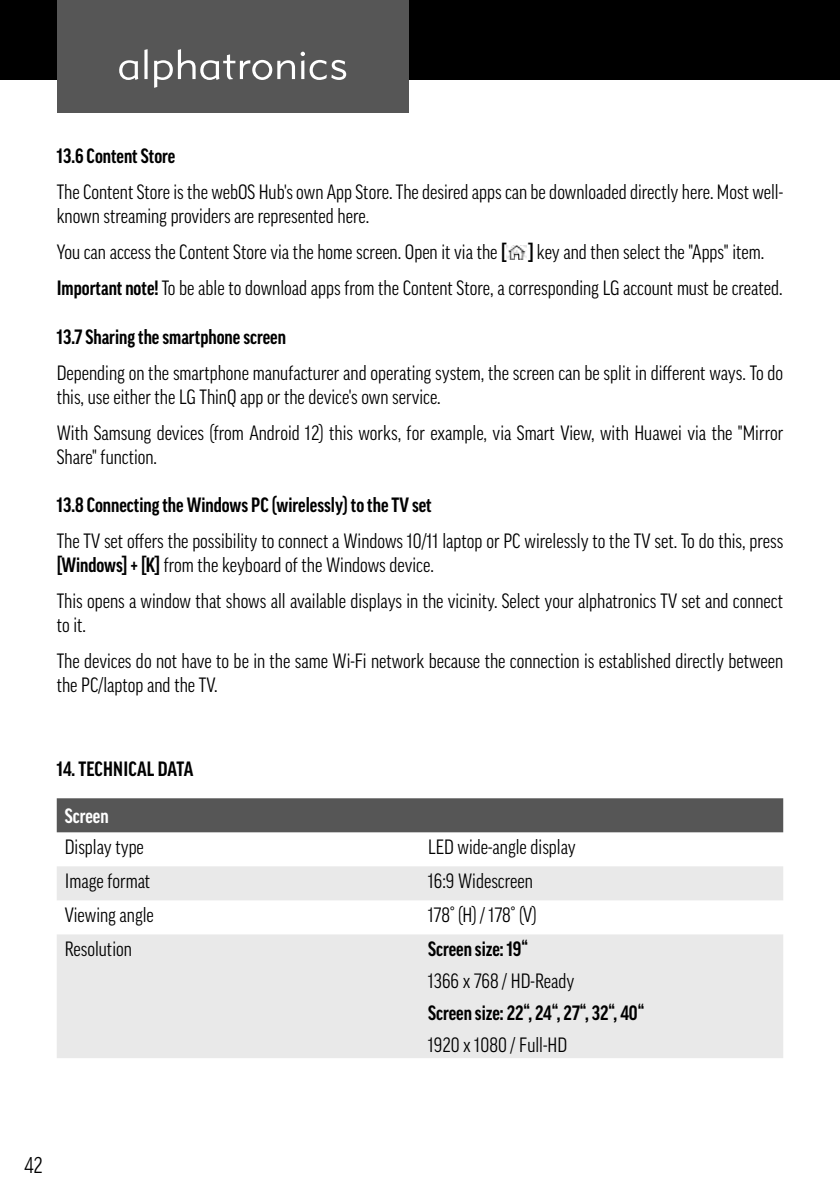
<style>
.page{position:relative;width:840px;height:1191px;background:#fff}
.page>*{position:absolute;margin:0;border:0;box-sizing:border-box;transform-origin:0 0}
.t1{font:condensed 22px "Good Pro";color:#000}
.t2{font:condensed 20px/24px "Good Pro";color:#000}
.t3{font:700 condensed 20px "Good Pro";color:#000}
.t4{font:700 condensed 20px "Good Pro";color:#fff}
.s1{font-weight:700}
</style>
<div class="page">
<div style="left:0;top:0;width:411px;height:79px;background:#000"></div>
<div style="left:411px;top:0;width:428px;height:79px;background:#000"></div>
<div style="left:57px;top:0;width:351px;height:112px;background:#565656"></div>
<svg style="left:119px;top:60px;width:19px;height:20px"></svg>
<svg style="left:144px;top:49px;width:3px;height:30px"></svg>
<svg style="left:154px;top:49px;width:192px;height:39px"></svg>
<img style="left:506px;top:246px;width:19px;height:13px">
<div style="left:57px;top:798px;width:725px;height:34px;background:#565656"></div>
<svg style="left:57px;top:866px;width:725px;height:192px;fill:#e9e9e9"></svg>
<p class="t3" style="left:57px;top:145px;width:120px">13.6 Content Store</p>
<p class="t2" style="left:57px;top:180px;width:727px">The Content Store is the webOS Hub's own App Store. The desired apps can be downloaded directly here. Most well&shy;known streaming providers are represented here.</p>
<p class="t2" style="left:57px;top:234px;width:727px;line-height:36px">You can access the Content Store via the home screen. Open it via the <span class="s1">[ ]</span> key and then select the "Apps" item.<br><span class="s1">Important note!</span> To be able to download apps from the Content Store, a corresponding LG account must be created.</p>
<p class="t3" style="left:57px;top:325px;width:230px">13.7 Sharing the smartphone screen</p>
<p class="t2" style="left:57px;top:360px;width:727px">Depending on the smartphone manufacturer and operating system, the screen can be split in different ways. To do this, use either the LG ThinQ app or the device's own service.</p>
<p class="t2" style="left:57px;top:420px;width:727px">With Samsung devices (from Android 12) this works, for example, via Smart View, with Huawei via the "Mirror<br>Share" function.</p>
<p class="t3" style="left:57px;top:493px;width:376px">13.8 Connecting the Windows PC (wirelessly) to the TV set</p>
<p class="t2" style="left:57px;top:528px;width:727px">The TV set offers the possibility to connect a Windows 10/11 laptop or PC wirelessly to the TV set. To do this, press <span class="s1">[Windows] + [K]</span> from the keyboard of the Windows device.</p>
<p class="t2" style="left:57px;top:588px;width:727px">This opens a window that shows all available displays in the vicinity. Select your alphatronics TV set and connect to it.</p>
<p class="t2" style="left:57px;top:648px;width:727px">The devices do not have to be in the same Wi-Fi network because the connection is established directly between the PC/laptop and the TV.</p>
<p class="t3" style="left:57px;top:757px;width:138px">14. TECHNICAL DATA</p>
<p class="t4" style="left:65px;top:805px;width:45px">Screen</p>
<p class="t2" style="left:65px;top:835px;width:81px">Display type</p>
<p class="t2" style="left:428px;top:835px;width:149px">LED wide-angle display</p>
<p class="t2" style="left:65px;top:869px;width:87px">Image format</p>
<p class="t2" style="left:428px;top:869px;width:106px">16:9 Widescreen</p>
<p class="t2" style="left:65px;top:903px;width:91px">Viewing angle</p>
<p class="t2" style="left:428px;top:903px;width:110px">178° (H) / 178° (V)</p>
<p class="t2" style="left:65px;top:937px;width:69px">Resolution</p>
<p class="t3" style="left:428px;top:938px;width:101px">Screen size: 19“</p>
<p class="t2" style="left:428px;top:969px;width:148px">1366 x 768 / HD-Ready</p>
<p class="t3" style="left:428px;top:1002px;width:218px">Screen size: 22“, 24“, 27“, 32“, 40“</p>
<p class="t2" style="left:428px;top:1033px;width:141px">1920 x 1080 / Full-HD</p>
<p class="t1" style="left:24px;top:1152px;width:20px">42</p>
</div>
